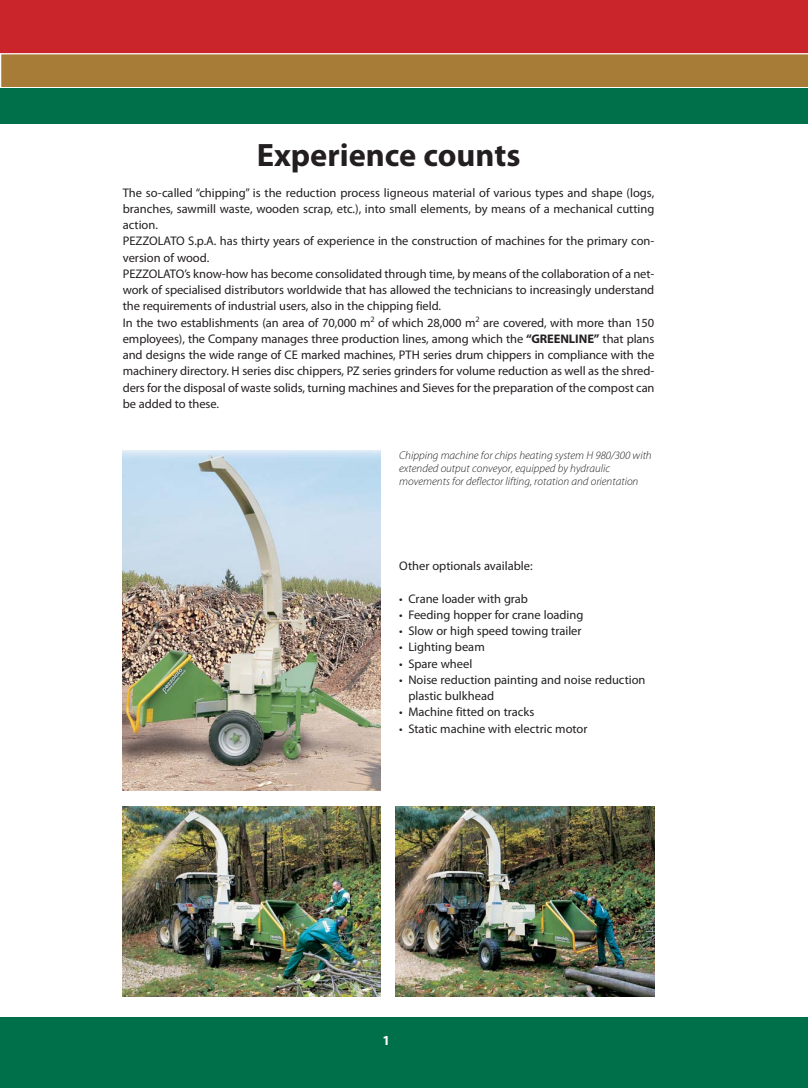
<style>
.page{position:relative;width:808px;height:1088px;background:#fff}
.page>*{position:absolute;margin:0;border:0;box-sizing:border-box;transform-origin:0 0}
.t1{font:700 32.5px "Myriad Pro";color:#231f20}
.t2{font:700 13.75px "Myriad Pro";color:#fff}
.t3{font:12.5px/16.2px "Myriad Pro";letter-spacing:-.005em;color:#231f20}
.t4{font:italic 300 11.25px/13.1px "Myriad Pro";color:#231f20}
.s1{font-weight:700}
</style>
<div class="page">
<img style="left:122px;top:806px;width:259px;height:191px">
<img style="left:395px;top:806px;width:259px;height:191px">
<div style="left:0;top:1017px;width:808px;height:71px;background:#00704a"></div>
<div style="left:0;top:0;width:808px;height:53px;background:#c9252b"></div>
<svg style="left:0;top:53px;width:808px;height:36px;background:#a88343"></svg>
<div style="left:0;top:89px;width:808px;height:35px;background:#00704a"></div>
<img style="left:122px;top:450px;width:259px;height:340px">
<h1 class="t1" style="left:257px;top:143px;width:265px">Experience counts</h1>
<p class="t3" style="left:123px;top:185px;width:533px">The so-called “chipping” is the reduction process ligneous material of various types and shape (logs, branches, sawmill waste, wooden scrap, etc.), into small elements, by means of a mechanical cutting action.<br>PEZZOLATO S.p.A. has thirty years of experience in the construction of machines for the primary con&shy;version of wood.<br>PEZZOLATO’s know-how has become consolidated through time, by means of the collaboration of a net&shy;work of specialised distributors worldwide that has allowed the technicians to increasingly understand the requirements of industrial users, also in the chipping field.<br>In the two establishments (an area of 70,000 m<sup>2</sup> of which 28,000 m<sup>2</sup> are covered, with more than 150 employees), the Company manages three production lines, among which the <span class="s1">“GREENLINE”</span> that plans and designs the wide range of CE marked machines, PTH series drum chippers in compliance with the machinery directory. H series disc chippers, PZ series grinders for volume reduction as well as the shred&shy;ders for the disposal of waste solids, turning machines and Sieves for the preparation of the compost can be added to these.</p>
<p class="t4" style="left:399px;top:449px;width:254px">Chipping machine for chips heating system H 980/300 with extended output conveyor, equipped by hydraulic movements for deflector lifting, rotation and orientation</p>
<p class="t3" style="left:399px;top:559px;width:135px">Other optionals available:</p>
<p class="t3" style="left:399px;top:591px;width:130px">• Crane loader with grab</p>
<p class="t3" style="left:399px;top:607px;width:186px">• Feeding hopper for crane loading</p>
<p class="t3" style="left:399px;top:624px;width:184px">• Slow or high speed towing trailer</p>
<p class="t3" style="left:399px;top:640px;width:87px">• Lighting beam</p>
<p class="t3" style="left:399px;top:656px;width:75px">• Spare wheel</p>
<p class="t3" style="left:408px;top:672px;width:239px;text-indent:-9px">• Noise reduction painting and noise reduction plastic bulkhead</p>
<p class="t3" style="left:399px;top:705px;width:137px">• Machine fitted on tracks</p>
<p class="t3" style="left:399px;top:721px;width:190px">• Static machine with electric motor</p>
<p class="t2" style="left:382px;top:1035px;width:9px">1</p>
</div>
